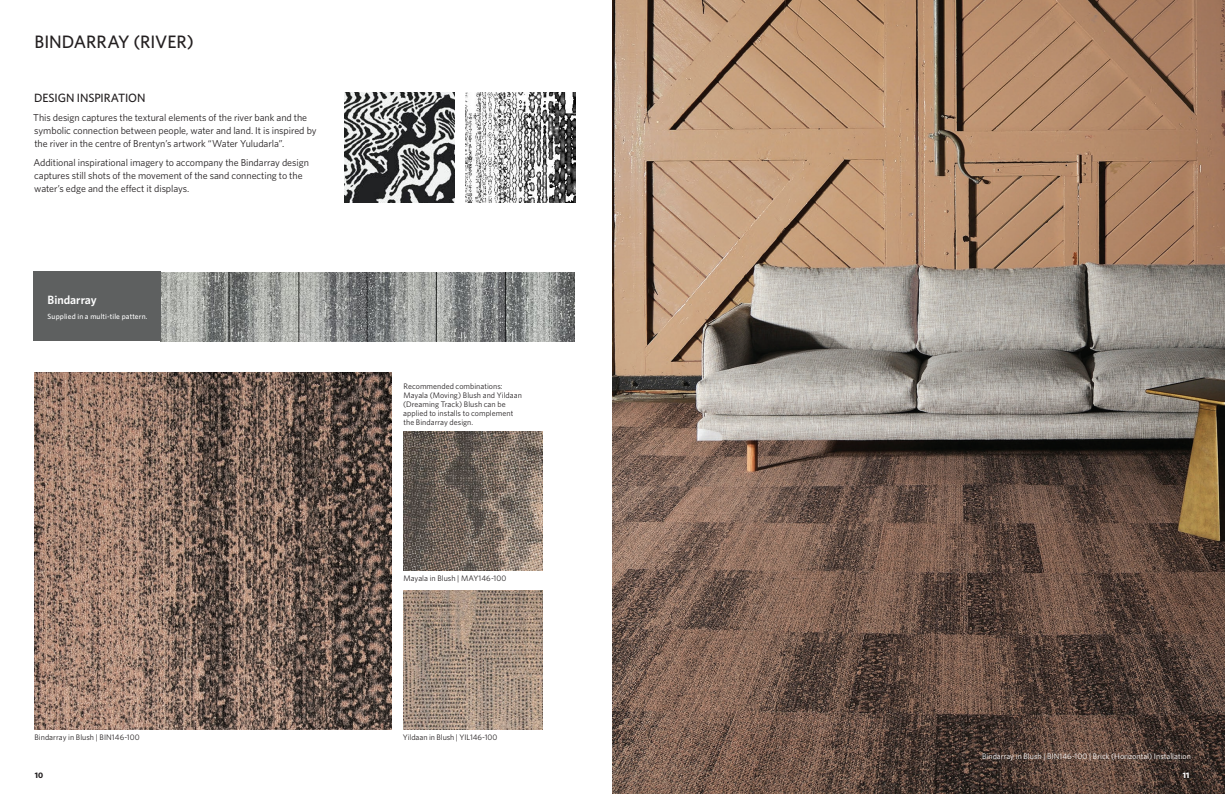
<style>
.page{position:relative;width:1225px;height:794px;background:#fff}
.page>*{position:absolute;margin:0;border:0;box-sizing:border-box;transform-origin:0 0}
.t1{font:500 18px "Whitney";color:#231f20}
.t2{font:500 12px "Whitney";letter-spacing:-.01em;color:#231f20}
.Specs{font:600 12px "Whitney";color:#fff}
.t3{font:10px/13px "Whitney";letter-spacing:-.005em;color:#231f20}
.t4{font:8px/9px "Whitney";color:#231f20}
.Caption_on_Image{font:8px "Whitney";letter-spacing:.005em;color:#fff}
.t5{font:700 8px "Whitney";color:#231f20}
.t6{font:700 8px "Whitney";color:#fff}
.t7{font:500 7.5px "Whitney";letter-spacing:.015em;color:#fff}
</style>
<div class="page">
<img style="left:612px;top:0;width:613px;height:794px">
<img style="left:466px;top:93px;width:109px;height:110px">
<img style="left:161px;top:272px;width:414px;height:69px">
<div style="left:33px;top:272px;width:128px;height:69px;background:#5e6060"></div>
<img style="left:34px;top:373px;width:357px;height:356px">
<img style="left:403px;top:432px;width:139px;height:139px">
<img style="left:403px;top:590px;width:139px;height:139px">
<img style="left:345px;top:93px;width:110px;height:110px">
<p class="t1" style="left:34px;top:30px;width:161px">BINDARRAY (RIVER)</p>
<p class="t2" style="left:34px;top:90px;width:113px">DESIGN INSPIRATION</p>
<p class="t3" style="left:33px;top:111px;width:285px">This design captures the textural elements of the river bank and the symbolic connection between people, water and land. It is inspired by the river in the centre of Brentyn’s artwork “Water Yuludarla”.</p>
<p class="t3" style="left:33px;top:155px;width:277px">Additional inspirational imagery to accompany the Bindarray design captures still shots of the movement of the sand connecting to the water’s edge and the effect it displays.</p>
<p class="Specs" style="left:48px;top:292px;width:51px">Bindarray</p>
<p class="t7" style="left:48px;top:311px;width:101px">Supplied in a multi-tile pattern.</p>
<p class="t4" style="left:35px;top:732px;width:107px">Bindarray in Blush | BIN146-100</p>
<p class="t4" style="left:403px;top:381px;width:101px">Recommended combinations:</p>
<p class="t4" style="left:403px;top:390px;width:120px">Mayala (Moving) Blush and Yildaan (Dreaming Track) Blush can be applied to installs to complement the Bindarray design.</p>
<p class="t4" style="left:403px;top:574px;width:105px">Mayala in Blush | MAY146-100</p>
<p class="t4" style="left:403px;top:732px;width:96px">Yildaan in Blush | YIL146-100</p>
<p class="Caption_on_Image" style="left:982px;top:750px;width:210px">Bindarray in Blush | BIN146-100 | Brick (Horizontal) Installation</p>
<p class="t5" style="left:35px;top:769px;width:10px">10</p>
<p class="t6" style="left:1182px;top:769px;width:8px">11</p>
</div>
